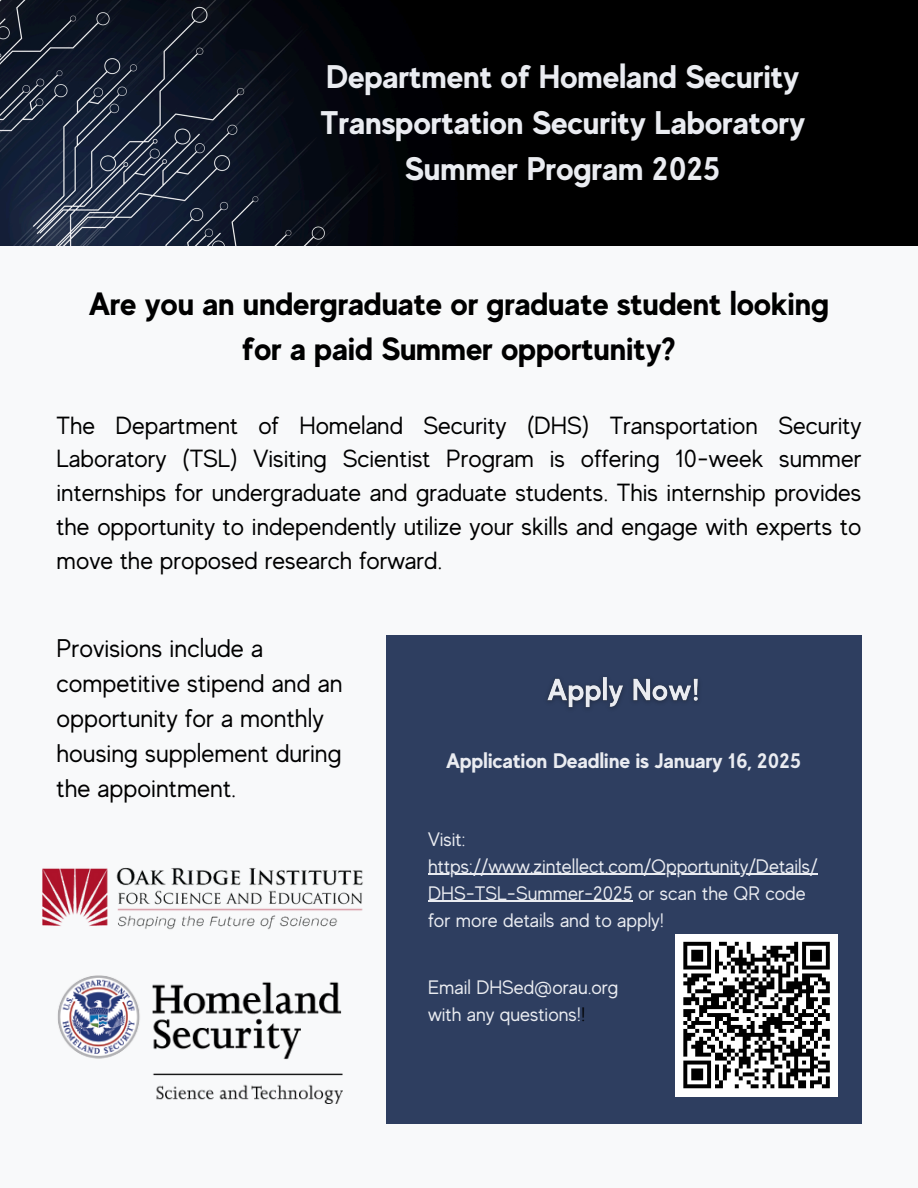
<style>
.page{position:relative;width:918px;height:1188px;background:#f8f9fa}
.page>*{position:absolute;margin:0;border:0;box-sizing:border-box;transform-origin:0 0}
.t1{font:700 32.7px/46.2px "MADE Evolve Sans";color:#eaecf1;text-align:center}
.t2{font:700 32.25px/45px "MADE Evolve Sans";color:#000;text-align:center}
.t3{font:25.5px/34.8px "MADE Evolve Sans";color:#000}
.t4{font:24.75px/33.8px "MADE Evolve Sans";color:#000;text-align:justify}
.t5{font:700 21px "MADE Evolve Sans";color:#eaecf1}
.t6{font:19.5px/27px "MADE Evolve Sans";color:#eaecf1}
.s1{color:#000}
</style>
<div class="page">
<img style="left:0;top:0;width:918px;height:245px">
<img style="left:57px;top:976px;width:285px;height:127px">
<img style="left:42px;top:867px;width:321px;height:63px">
<div style="left:386px;top:635px;width:475px;height:489px;background:#2e3e60"></div>
<img style="left:547px;top:677px;width:152px;height:31px">
<hr style="left:428px;top:874px;width:390px;height:1px;background:#eaecf1">
<hr style="left:428px;top:901px;width:205px;height:1px;background:#eaecf1">
<div style="left:675px;top:934px;width:163px;height:162px;background:#fff"></div>
<svg style="left:683px;top:941px;width:147px;height:148px"></svg>
<h2 class="t1" style="left:320px;top:53px;width:487px">Department of Homeland Security<br>Transportation Security Laboratory<br>Summer Program 2025</h2>
<p class="t2" style="left:89px;top:281px;width:742px">Are you an undergraduate or graduate student looking for a paid Summer opportunity?</p>
<h2 class="t4" style="left:57px;top:408px;width:806px">The Department of Homeland Security (DHS) Transportation Security Laboratory (TSL) Visiting Scientist Program is offering 10-week summer internships for undergraduate and graduate students. This internship provides the opportunity to independently utilize your skills and engage with experts to move the proposed research forward.</h2>
<p class="t3" style="left:57px;top:631px;width:288px">Provisions include a competitive stipend and an opportunity for a monthly housing supplement during the appointment.</p>
<p class="t5" style="left:446px;top:748px;width:356px">Application Deadline is January 16, 2025</p>
<p class="t6" style="left:428px;top:826px;width:39px">Visit:</p>
<p class="t6" style="left:428px;top:853px;width:391px">https://www.zintellect.com/Opportunity/Details/<br>DHS-TSL-Summer-2025 or scan the QR code for more details and to apply!</p>
<h3 class="t6" style="left:428px;top:974px;width:192px">Email DHSed@orau.org with any questions!<span class="s1">!</span></h3>
</div>
